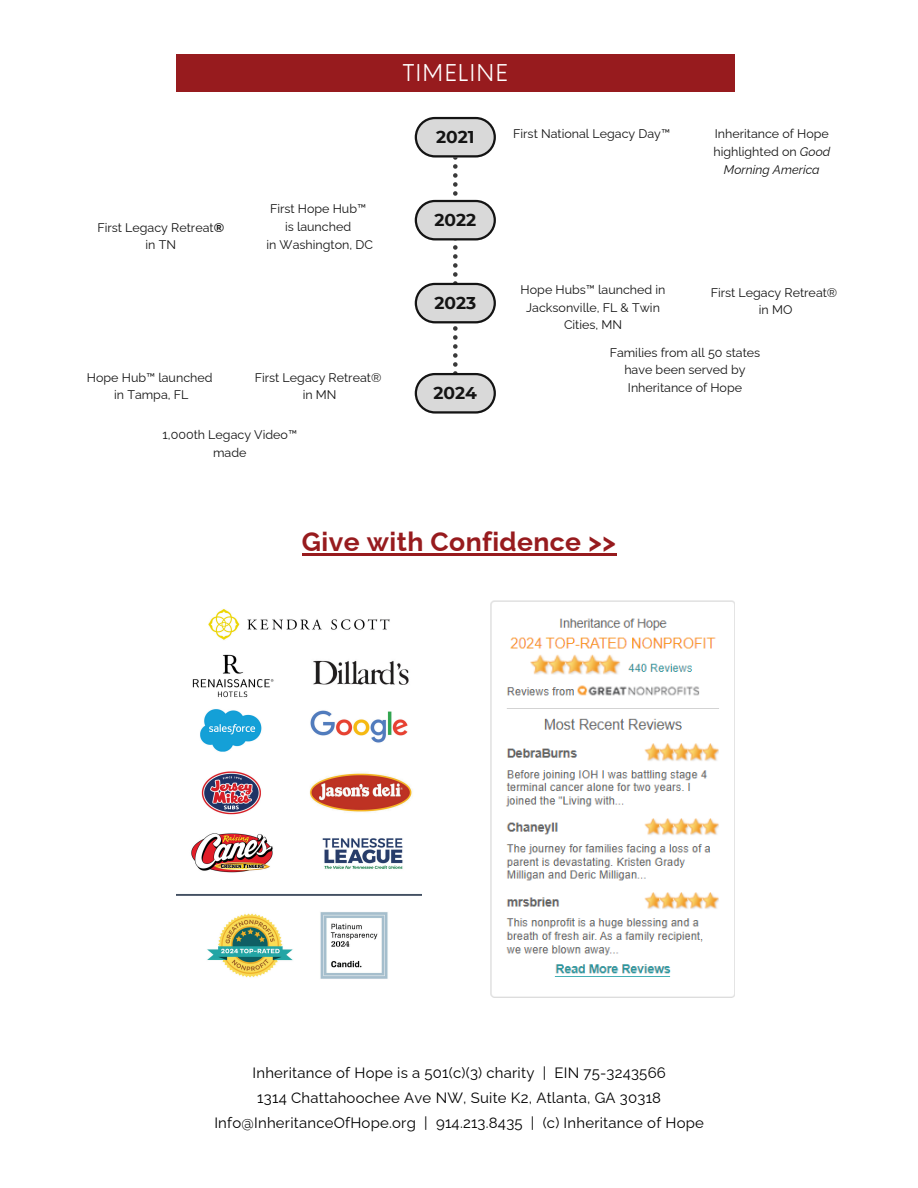
<style>
.page{position:relative;width:918px;height:1188px;background:#fff}
.page>*{position:absolute;margin:0;border:0;box-sizing:border-box;transform-origin:0 0}
.t1{font:700 26.55px "Raleway";letter-spacing:.015em;color:#971b1e}
.t2{font:22.5px "Neue Einstellung";letter-spacing:.05em;color:#fff}
.t3{font:700 17.1px "Montserrat";color:#141414}
.t4{font:15px/24.8px "Raleway";letter-spacing:.015em;color:#000;text-align:center}
.t5{font:12.45px/17.7px "Raleway";color:#141414;text-align:center}
.s1{font-weight:700}
.s2{font-style:italic}
</style>
<div class="page">
<div style="left:176px;top:54px;width:558px;height:38px;background:#971b1e"></div>
<svg style="left:415px;top:117px;width:81px;height:296px"></svg>
<img style="left:176px;top:609px;width:246px;height:370px">
<img style="left:490px;top:600px;width:245px;height:398px">
<hr style="left:302px;top:553px;width:314px;height:2px;background:#971b1e">
<h2 class="t2" style="left:403px;top:53px;width:107px">TIMELINE</h2>
<p class="t5" style="left:97px;top:218px;width:128px">First Legacy Retreat<span class="s1">® </span>in TN</p>
<p class="t5" style="left:270px;top:200px;width:98px">First Hope Hub™</p>
<p class="t5" style="left:285px;top:218px;width:68px">is launched</p>
<h3 class="t5" style="left:266px;top:236px;width:108px">in Washington, DC</h3>
<p class="t5" style="left:87px;top:368px;width:127px">Hope Hub™ launched</p>
<p class="t5" style="left:114px;top:386px;width:76px">in Tampa, FL</p>
<p class="t5" style="left:255px;top:368px;width:128px">First Legacy Retreat®</p>
<p class="t5" style="left:303px;top:386px;width:35px">in MN</p>
<p class="t5" style="left:163px;top:426px;width:136px">1,000th Legacy Video™ made</p>
<p class="t3" style="left:436px;top:127px;width:40px">2021</p>
<p class="t3" style="left:434px;top:210px;width:43px">2022</p>
<p class="t3" style="left:434px;top:293px;width:43px">2023</p>
<p class="t3" style="left:434px;top:383px;width:45px">2024</p>
<p class="t5" style="left:513px;top:125px;width:158px">First National Legacy Day™</p>
<p class="t5" style="left:713px;top:125px;width:118px">Inheritance of Hope highlighted on <span class="s2">Good<br>Morning America</span></p>
<h3 class="t5" style="left:521px;top:281px;width:146px">Hope Hubs™ launched in<br>Jacksonville, FL &amp; Twin<br>Cities, MN</h3>
<h3 class="t5" style="left:711px;top:283px;width:128px">First Legacy Retreat®</h3>
<h3 class="t5" style="left:759px;top:301px;width:35px">in MO</h3>
<p class="t5" style="left:610px;top:343px;width:152px">Families from all 50 states have been served by<br>Inheritance of Hope</p>
<p class="t1" style="left:302px;top:526px;width:316px">Give with Confidence &gt;&gt;</p>
<h1 class="t4" style="left:214px;top:1060px;width:491px">Inheritance of Hope is a 501(c)(3) charity | EIN 75-3243566<br>1314 Chattahoochee Ave NW, Suite K2, Atlanta, GA 30318<br>Info@InheritanceOfHope.org | 914.213.8435 | (c) Inheritance of Hope</h1>
</div>
